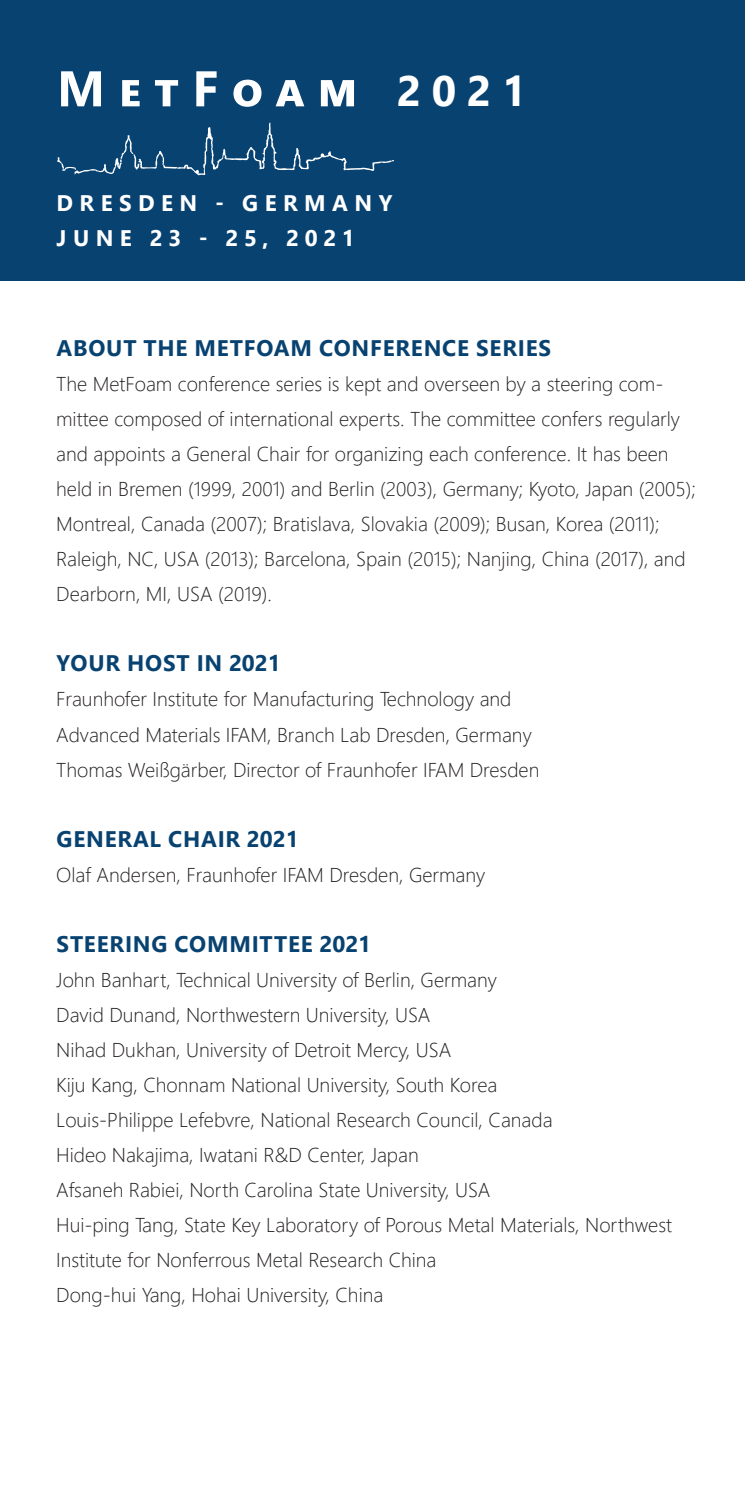
<style>
.page{position:relative;width:745px;height:1489px;background:#fff}
.page>*{position:absolute;margin:0;border:0;box-sizing:border-box;transform-origin:0 0}
._08_Kolumne{font:700 50px "Segoe UI";letter-spacing:.26em;color:#fff}
._08_Kolumne-2{font:700 35px "Eras ITC";letter-spacing:.25em;color:#fff}
._03_Standardüberschr{font:700 22.5px "Segoe UI";letter-spacing:.035em;color:#084271}
._08_Kolumne-3{font:700 22.5px/35px "Segoe UI";letter-spacing:.285em;color:#fff}
._08_Kolumne-4{font:700 22.5px "Eras ITC";letter-spacing:.25em;color:#fff}
._03_Standardüberschr-2{font:300 20px/35px "Segoe UI";color:#231f20}
.s1{font-size:42.5px}
</style>
<div class="page">
<div style="left:0;top:0;width:744px;height:280px;background:#084271"></div>
<svg style="left:57px;top:123px;width:337px;height:52px"></svg>
<p class="_08_Kolumne-2" style="left:57px;top:62px;width:413px">SINTERING 2014</p>
<p class="_08_Kolumne" style="left:57px;top:41px;width:470px">MetFoam <span class="s1">2021</span></p>
<p class="_08_Kolumne-4" style="left:57px;top:179px;width:358px">AUGUST 24 - 28, 2014</p>
<p class="_08_Kolumne-3" style="left:57px;top:184px;width:337px">DRESDEN - GERMANY<br>JUNE 23 - 25, 2021</p>
<p class="_03_Standardüberschr" style="left:57px;top:327px;width:496px">ABOUT THE METFOAM CONFERENCE SERIES</p>
<p class="_03_Standardüberschr-2" style="left:56px;top:365px;width:640px">The MetFoam conference series is kept and overseen by a steering com&shy;mittee composed of international experts. The committee confers regularly and appoints a General Chair for organizing each conference. It has been held in Bremen (1999, 2001) and Berlin (2003), Germany; Kyoto, Japan (2005); Montreal, Canada (2007); Bratislava, Slovakia (2009); Busan, Korea (2011); Raleigh, NC, USA (2013); Barcelona, Spain (2015); Nanjing, China (2017), and Dearborn, MI, USA (2019).</p>
<p class="_03_Standardüberschr" style="left:57px;top:642px;width:225px">YOUR HOST IN 2021</p>
<p class="_03_Standardüberschr-2" style="left:56px;top:680px;width:456px">Fraunhofer Institute for Manufacturing Technology and</p>
<p class="_03_Standardüberschr-2" style="left:56px;top:715px;width:484px">Advanced Materials IFAM, Branch Lab Dresden, Germany<br>Thomas Weißgärber, Director of Fraunhofer IFAM Dresden</p>
<p class="_03_Standardüberschr" style="left:57px;top:817px;width:243px">GENERAL CHAIR 2021</p>
<p class="_03_Standardüberschr-2" style="left:56px;top:855px;width:430px">Olaf Andersen, Fraunhofer IFAM Dresden, Germany</p>
<p class="_03_Standardüberschr" style="left:57px;top:922px;width:316px">STEERING COMMITTEE 2021</p>
<p class="_03_Standardüberschr-2" style="left:56px;top:960px;width:617px">John Banhart, Technical University of Berlin, Germany<br>David Dunand, Northwestern University, USA<br>Nihad Dukhan, University of Detroit Mercy, USA<br>Kiju Kang, Chonnam National University, South Korea<br>Louis-Philippe Lefebvre, National Research Council, Canada<br>Hideo Nakajima, Iwatani R&amp;D Center, Japan<br>Afsaneh Rabiei, North Carolina State University, USA<br>Hui-ping Tang, State Key Laboratory of Porous Metal Materials, Northwest Institute for Nonferrous Metal Research China<br>Dong-hui Yang, Hohai University, China</p>
</div>
